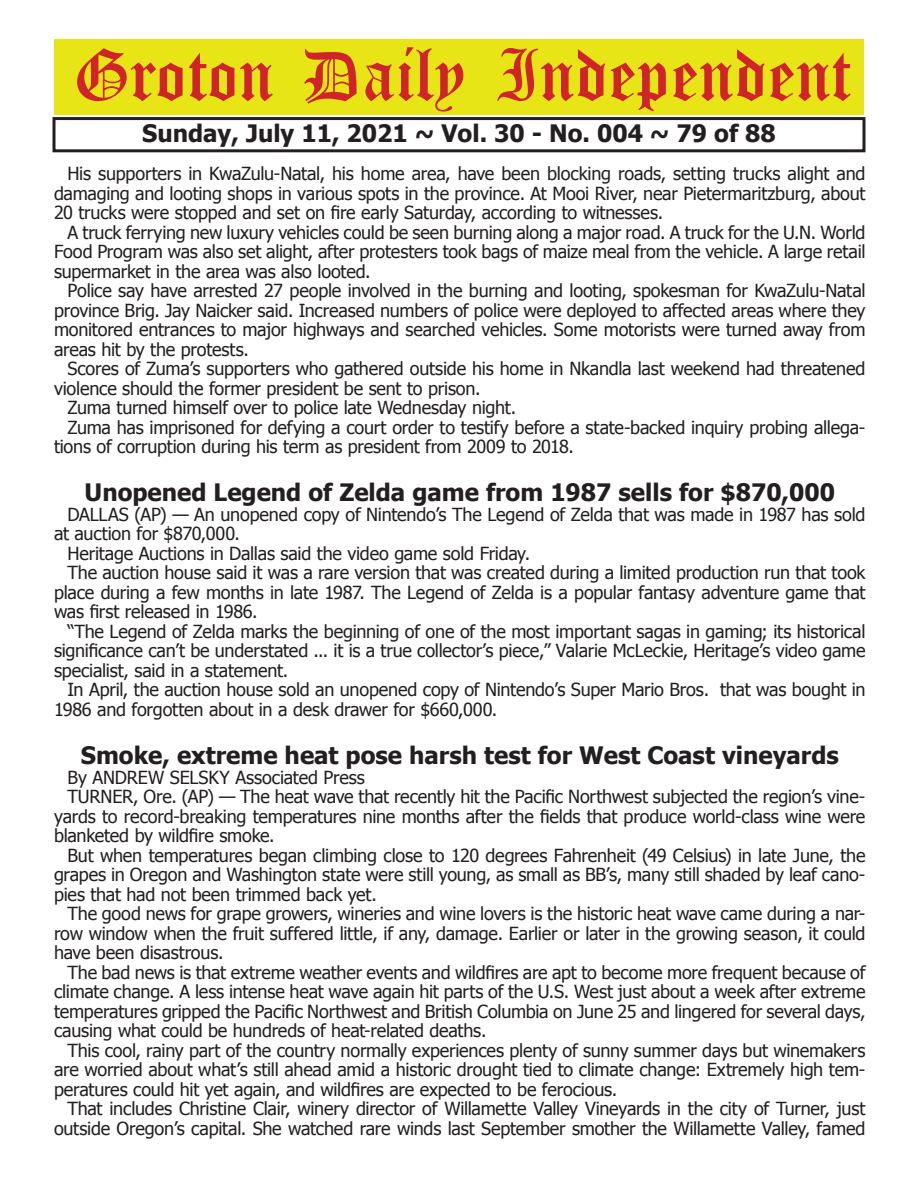
<style>
.page{position:relative;width:918px;height:1188px;background:#fff}
.page>*{position:absolute;margin:0;border:0;box-sizing:border-box;transform-origin:0 0}
.t1{font:54px "Old English Five";color:#d1232a}
.t2{font:700 24px "Tahoma";color:#231f20}
.t3{font:18px/19.5px "Tahoma";letter-spacing:-.01em;color:#231f20;text-align:justify}
</style>
<div class="page">
<div style="left:52px;top:117px;width:814px;height:35px;border:3px solid #231f20"></div>
<div style="left:54px;top:40px;width:810px;height:75px;background:#e7e515"></div>
<h1 class="t1" style="left:73px;top:50px;width:779px">Groton Daily Independent</h1>
<h2 class="t2" style="left:142px;top:116px;width:635px">Sunday, July 11, 2021 ~ Vol. 30 - No. 004 ~ 79 of 88</h2>
<p class="t3" style="left:54px;top:163px;width:813px;text-indent:14px">His supporters in KwaZulu-Natal, his home area, have been blocking roads, setting trucks alight and damaging and looting shops in various spots in the province. At Mooi River, near Pietermaritzburg, about 20 trucks were stopped and set on fire early Saturday, according to witnesses.</p>
<p class="t3" style="left:54px;top:221px;width:813px;text-indent:14px">A truck ferrying new luxury vehicles could be seen burning along a major road. A truck for the U.N. World Food Program was also set alight, after protesters took bags of maize meal from the vehicle. A large retail supermarket in the area was also looted.</p>
<p class="t3" style="left:54px;top:280px;width:813px;text-indent:14px">Police say have arrested 27 people involved in the burning and looting, spokesman for KwaZulu-Natal province Brig. Jay Naicker said. Increased numbers of police were deployed to affected areas where they monitored entrances to major highways and searched vehicles. Some motorists were turned away from areas hit by the protests.</p>
<p class="t3" style="left:68px;top:358px;width:799px">Scores of Zuma’s supporters who gathered outside his home in Nkandla last weekend had threatened</p>
<p class="t3" style="left:54px;top:377px;width:428px">violence should the former president be sent to prison.</p>
<p class="t3" style="left:68px;top:397px;width:450px">Zuma turned himself over to police late Wednesday night.</p>
<p class="t3" style="left:68px;top:416px;width:799px">Zuma has imprisoned for defying a court order to testify before a state-backed inquiry probing allega-</p>
<p class="t3" style="left:54px;top:436px;width:521px">tions of corruption during his term as president from 2009 to 2018.</p>
<h2 class="t2" style="left:85px;top:476px;width:752px">Unopened Legend of Zelda game from 1987 sells for $870,000</h2>
<p class="t3" style="left:68px;top:504px;width:800px">DALLAS (AP) — An unopened copy of Nintendo’s The Legend of Zelda that was made in 1987 has sold</p>
<p class="t3" style="left:54px;top:523px;width:188px">at auction for $870,000.</p>
<p class="t3" style="left:68px;top:543px;width:464px">Heritage Auctions in Dallas said the video game sold Friday.</p>
<p class="t3" style="left:68px;top:562px;width:800px">The auction house said it was a rare version that was created during a limited production run that took</p>
<p class="t3" style="left:54px;top:582px;width:813px">place during a few months in late 1987. The Legend of Zelda is a popular fantasy adventure game that</p>
<p class="t3" style="left:54px;top:601px;width:205px">was first released in 1986.</p>
<p class="t3" style="left:68px;top:621px;width:800px">“The Legend of Zelda marks the beginning of one of the most important sagas in gaming; its historical</p>
<p class="t3" style="left:54px;top:640px;width:813px">significance can’t be understated ... it is a true collector’s piece,” Valarie McLeckie, Heritage’s video game</p>
<p class="t3" style="left:54px;top:660px;width:236px">specialist, said in a statement.</p>
<p class="t3" style="left:68px;top:679px;width:800px">In April, the auction house sold an unopened copy of Nintendo’s Super Mario Bros. that was bought in</p>
<p class="t3" style="left:54px;top:699px;width:445px">1986 and forgotten about in a desk drawer for $660,000.</p>
<h2 class="t2" style="left:81px;top:739px;width:759px">Smoke, extreme heat pose harsh test for West Coast vineyards</h2>
<p class="t3" style="left:68px;top:767px;width:299px">By ANDREW SELSKY Associated Press</p>
<p class="t3" style="left:68px;top:786px;width:799px">TURNER, Ore. (AP) — The heat wave that recently hit the Pacific Northwest subjected the region’s vine-</p>
<p class="t3" style="left:54px;top:806px;width:813px">yards to record-breaking temperatures nine months after the fields that produce world-class wine were</p>
<p class="t3" style="left:54px;top:825px;width:222px">blanketed by wildfire smoke.</p>
<p class="t3" style="left:68px;top:845px;width:800px">But when temperatures began climbing close to 120 degrees Fahrenheit (49 Celsius) in late June, the</p>
<p class="t3" style="left:54px;top:864px;width:813px">grapes in Oregon and Washington state were still young, as small as BB’s, many still shaded by leaf cano-</p>
<p class="t3" style="left:54px;top:884px;width:324px">pies that had not been trimmed back yet.</p>
<p class="t3" style="left:68px;top:903px;width:799px">The good news for grape growers, wineries and wine lovers is the historic heat wave came during a nar-</p>
<p class="t3" style="left:54px;top:923px;width:813px">row window when the fruit suffered little, if any, damage. Earlier or later in the growing season, it could</p>
<p class="t3" style="left:54px;top:942px;width:171px">have been disastrous.</p>
<p class="t3" style="left:68px;top:962px;width:799px">The bad news is that extreme weather events and wildfires are apt to become more frequent because of</p>
<p class="t3" style="left:54px;top:981px;width:813px">climate change. A less intense heat wave again hit parts of the U.S. West just about a week after extreme</p>
<p class="t3" style="left:54px;top:1000px;width:813px">temperatures gripped the Pacific Northwest and British Columbia on June 25 and lingered for several days,</p>
<p class="t3" style="left:54px;top:1020px;width:434px">causing what could be hundreds of heat-related deaths.</p>
<p class="t3" style="left:68px;top:1039px;width:799px">This cool, rainy part of the country normally experiences plenty of sunny summer days but winemakers</p>
<p class="t3" style="left:54px;top:1059px;width:813px">are worried about what’s still ahead amid a historic drought tied to climate change: Extremely high tem-</p>
<p class="t3" style="left:54px;top:1078px;width:565px">peratures could hit yet again, and wildfires are expected to be ferocious.</p>
<p class="t3" style="left:68px;top:1098px;width:799px">That includes Christine Clair, winery director of Willamette Valley Vineyards in the city of Turner, just</p>
<p class="t3" style="left:54px;top:1117px;width:813px">outside Oregon’s capital. She watched rare winds last September smother the Willamette Valley, famed</p>
</div>
